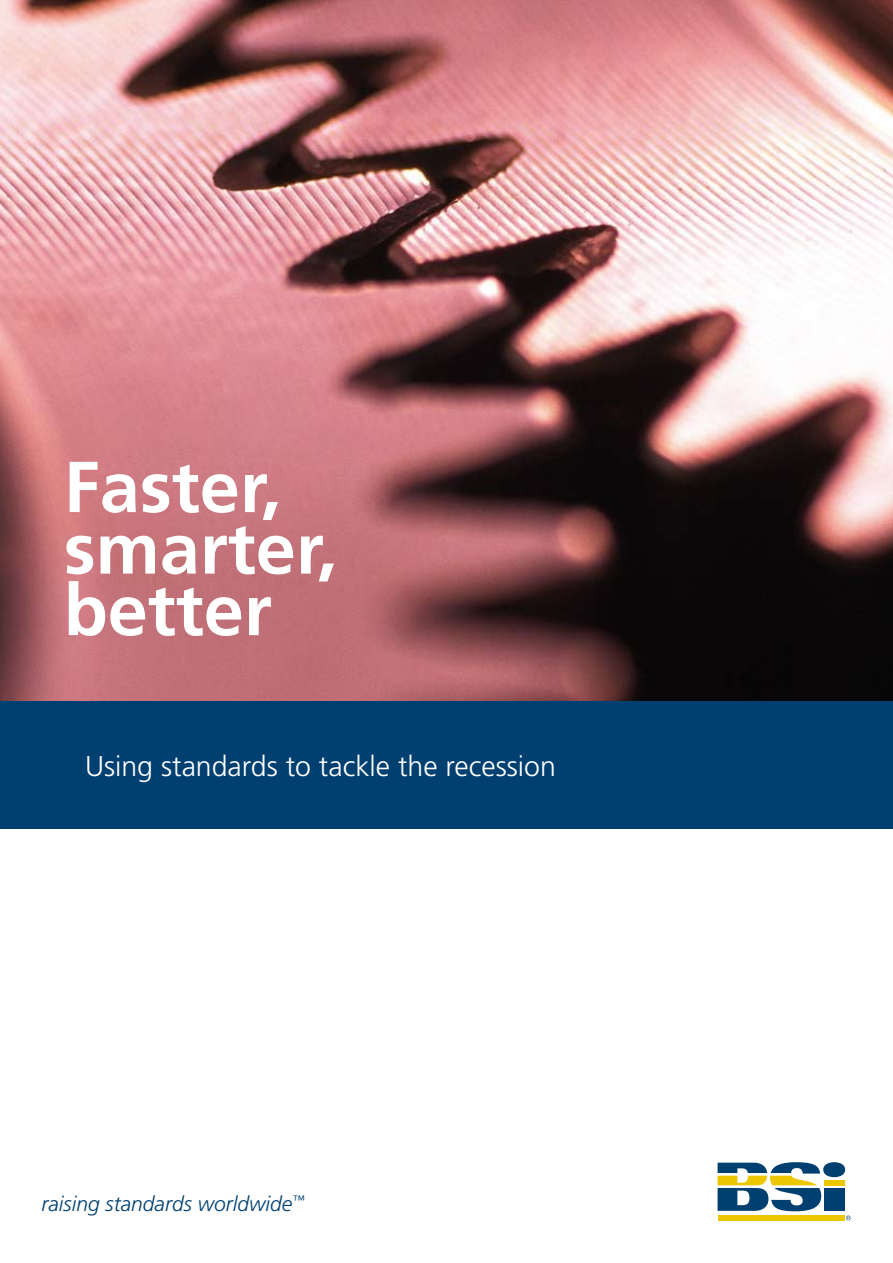
<style>
.page{position:relative;width:893px;height:1263px;background:#fff}
.page>*{position:absolute;margin:0;border:0;box-sizing:border-box;transform-origin:0 0}
.t1{font:700 72px/61.5px "Frutiger";color:#fff}
.t2{font:300 28.5px "Frutiger";color:#fff}
.t3{font:italic 300 21px "Frutiger";color:#004071}
</style>
<div class="page">
<img style="left:0;top:0;width:893px;height:702px">
<div style="left:823px;top:1162px;width:22px;height:15px;background:#004071;border-radius:50%"></div>
<div style="left:824px;top:1180px;width:20px;height:5px;background:#ecc700"></div>
<div style="left:824px;top:1188px;width:20px;height:23px;background:#004071"></div>
<div style="left:718px;top:1215px;width:126px;height:5px;background:#ecc700"></div>
<svg style="left:718px;top:1162px;width:103px;height:49px"></svg>
<svg style="left:846px;top:1215px;width:5px;height:5px"></svg>
<div style="left:0;top:702px;width:893px;height:127px;background:#004071"></div>
<h1 class="t1" style="left:64px;top:456px;width:275px">Faster, smarter, better</h1>
<p class="t2" style="left:85px;top:750px;width:472px">Using standards to tackle the recession</p>
<p class="t3" style="left:41px;top:1191px;width:265px">raising standards worldwide<sup>™</sup></p>
</div>
